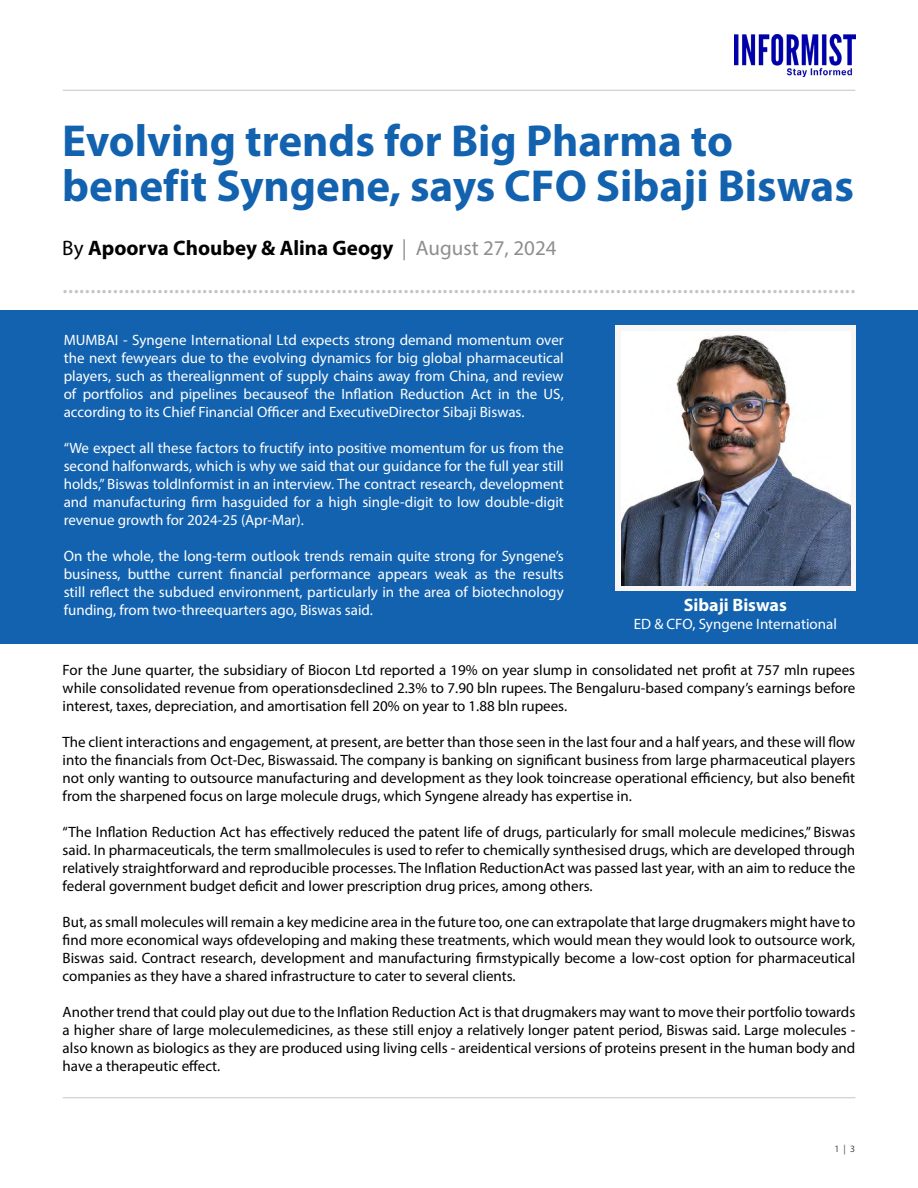
<style>
.page{position:relative;width:918px;height:1188px;background:#fff}
.page>*{position:absolute;margin:0;border:0;box-sizing:border-box;transform-origin:0 0}
.t1{font:700 45px/45px "Myriad Pro";color:#1262af}
.t2{font:27px "Myriad Pro";color:#c4c4c3}
.t3{font:700 21px "Myriad Pro";color:#000101}
.t4{font:700 18px "Myriad Pro";color:#fff}
.t5{font:15px/18px "Myriad Pro";color:#000101;text-align:justify}
.t6{font:15px/18px "Myriad Pro";color:#fff;text-align:justify}
.t7{font:9.75px "Myriad Pro";color:#4d4d4f}
.s1{font-weight:400}
.s2{font-weight:400;color:#8d8f8e}
</style>
<div class="page">
<hr style="left:63px;top:90px;width:792px;height:1px;background:#9a9a9a">
<hr style="left:63px;top:1097px;width:792px;height:1px;background:#9a9a9a">
<div style="left:0;top:310px;width:918px;height:334px;background:#1262af"></div>
<div style="left:616px;top:325px;width:240px;height:266px;background:#f7f5f5"></div>
<img style="left:622px;top:335px;width:228px;height:250px">
<img style="left:735px;top:35px;width:121px;height:41px">
<h1 class="t1" style="left:62px;top:117px;width:793px">Evolving trends for Big Pharma to benefit Syngene, says CFO Sibaji Biswas</h1>
<h3 class="t3" style="left:62px;top:234px;width:496px"><span class="s1">By</span> Apoorva Choubey &amp; Alina Geogy <span class="s2">| August 27, 2024</span></h3>
<h2 class="t2" style="left:62px;top:267px;width:795px">..............................................................................................................................................</h2>
<p class="t6" style="left:64px;top:331px;width:502px">MUMBAI - Syngene International Ltd expects strong demand momentum over the next fewyears due to the evolving dynamics for big global pharmaceutical players, such as therealignment of supply chains away from China, and review of portfolios and pipelines becauseof the Inflation Reduction Act in the US, according to its Chief Financial Officer and ExecutiveDirector Sibaji Biswas.</p>
<p class="t6" style="left:64px;top:439px;width:502px">“We expect all these factors to fructify into positive momentum for us from the second halfonwards, which is why we said that our guidance for the full year still holds,” Biswas toldInformist in an interview. The contract research, development and manufacturing firm hasguided for a high single-digit to low double-digit revenue growth for 2024-25 (Apr-Mar).</p>
<p class="t6" style="left:64px;top:547px;width:502px">On the whole, the long-term outlook trends remain quite strong for Syngene’s business, butthe current financial performance appears weak as the results still reflect the subdued environment, particularly in the area of biotechnology funding, from two-threequarters ago, Biswas said.</p>
<p class="t4" style="left:684px;top:593px;width:105px">Sibaji Biswas</p>
<p class="t6" style="left:634px;top:614px;width:205px">ED &amp; CFO, Syngene International</p>
<p class="t5" style="left:63px;top:661px;width:794px">For the June quarter, the subsidiary of Biocon Ltd reported a 19% on year slump in consolidated net profit at 757 mln rupees while consolidated revenue from operationsdeclined 2.3% to 7.90 bln rupees. The Bengaluru-based company’s earnings before interest, taxes, depreciation, and amortisation fell 20% on year to 1.88 bln rupees.</p>
<p class="t5" style="left:63px;top:733px;width:794px">The client interactions and engagement, at present, are better than those seen in the last four and a half years, and these will flow into the financials from Oct-Dec, Biswassaid. The company is banking on significant business from large pharmaceutical players not only wanting to outsource manufacturing and development as they look toincrease operational efficiency, but also benefit from the sharpened focus on large molecule drugs, which Syngene already has expertise in.</p>
<p class="t5" style="left:63px;top:823px;width:794px">“The Inflation Reduction Act has effectively reduced the patent life of drugs, particularly for small molecule medicines,” Biswas said. In pharmaceuticals, the term smallmolecules is used to refer to chemically synthesised drugs, which are developed through relatively straightforward and reproducible processes. The Inflation ReductionAct was passed last year, with an aim to reduce the federal government budget deficit and lower prescription drug prices, among others.</p>
<p class="t5" style="left:63px;top:913px;width:794px">But, as small molecules will remain a key medicine area in the future too, one can extrapolate that large drugmakers might have to find more economical ways ofdeveloping and making these treatments, which would mean they would look to outsource work, Biswas said. Contract research, development and manufacturing firmstypically become a low-cost option for pharmaceutical companies as they have a shared infrastructure to cater to several clients.</p>
<p class="t5" style="left:63px;top:1003px;width:794px">Another trend that could play out due to the Inflation Reduction Act is that drugmakers may want to move their portfolio towards a higher share of large moleculemedicines, as these still enjoy a relatively longer patent period, Biswas said. Large molecules - also known as biologics as they are produced using living cells - areidentical versions of proteins present in the human body and have a therapeutic effect.</p>
<p class="t7" style="left:834px;top:1143px;width:22px">1 | 3</p>
</div>
